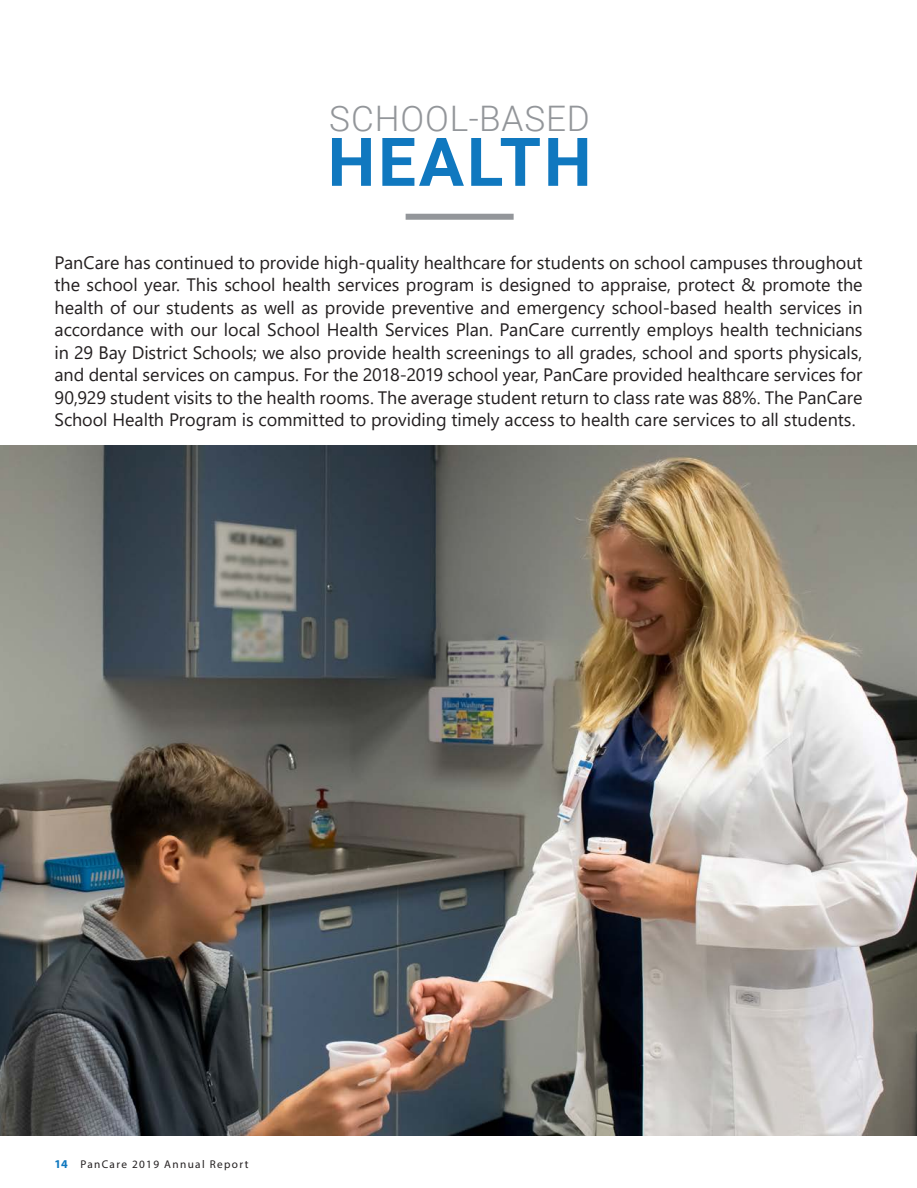
<style>
.page{position:relative;width:917px;height:1188px;background:#fff}
.page>*{position:absolute;margin:0;border:0;box-sizing:border-box;transform-origin:0 0}
.t1{font:700 67.2px "Roboto";letter-spacing:.04em;color:#1078bf}
.t2{font:300 35.1px "Roboto";letter-spacing:.025em;color:#93969a}
.t3{font:18px/22.5px "Segoe UI";letter-spacing:-.005em;color:#231f20;text-align:justify}
.t4{font:11.25px "Myriad Pro";letter-spacing:.12em;color:#231f20}
.s1{font-weight:700;font-size:12px;color:#1078bf}
</style>
<div class="page">
<img style="left:0;top:446px;width:917px;height:690px">
<div style="left:406px;top:214px;width:108px;height:6px;background:#93969a"></div>
<p class="t2" style="left:329px;top:93px;width:262px">SCHOOL-BASED</p>
<p class="t1" style="left:328px;top:115px;width:265px">HEALTH</p>
<p class="t3" style="left:55px;top:250px;width:809px">PanCare has continued to provide high-quality healthcare for students on school campuses throughout the school year. This school health services program is designed to appraise, protect &amp; promote the health of our students as well as provide preventive and emergency school-based health services in accordance with our local School Health Services Plan. PanCare currently employs health technicians in 29 Bay District Schools; we also provide health screenings to all grades, school and sports physicals, and dental services on campus. For the 2018-2019 school year, PanCare provided healthcare services for 90,929 student visits to the health rooms. The average student return to class rate was 88%. The PanCare School Health Program is committed to providing timely access to health care services to all students.</p>
<p class="t4" style="left:55px;top:1158px;width:195px"><span class="s1">14</span> PanCare 2019 Annual Report</p>
</div>
